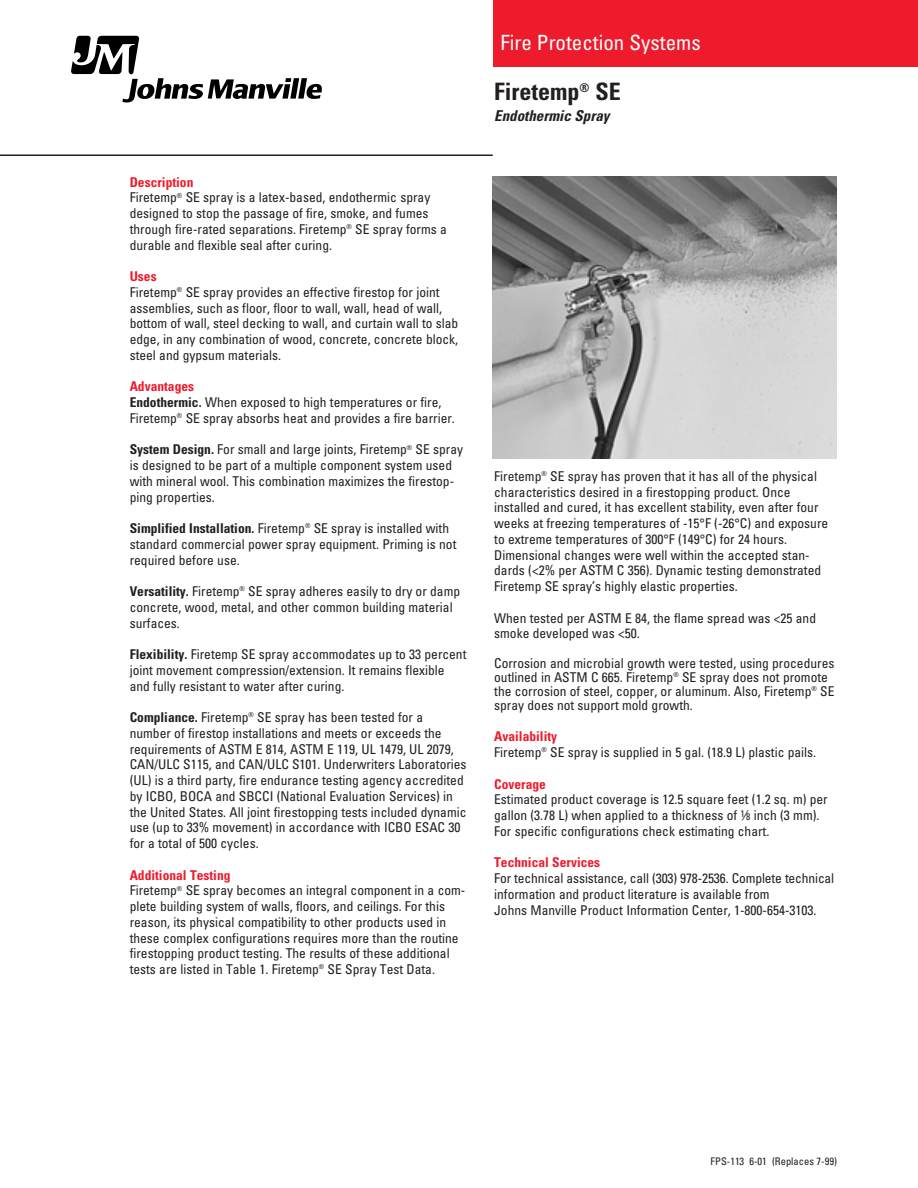
<style>
.page{position:relative;width:918px;height:1188px;background:#fff}
.page>*{position:absolute;margin:0;border:0;box-sizing:border-box;transform-origin:0 0}
.t1{font:700 condensed 24px "Univers";color:#231f20}
.t2{font:condensed 21px "Univers";color:#fff}
.t3{font:italic 700 condensed 15px "Univers";color:#231f20}
.t4{font:condensed 13.5px/15.8px "Univers";color:#231f20}
.t5{font:700 condensed 13.5px "Univers";color:#ee1b2c}
.t6{font:condensed 10.5px "Univers";color:#231f20}
.s1{font-weight:700;color:#ee1b2c}
.s2{font-weight:700}
.s3{font-size:9.6px}
</style>
<div class="page">
<svg style="left:71px;top:36px;width:251px;height:66px"></svg>
<div style="left:493px;top:0;width:425px;height:68px;background:#ee1b2c"></div>
<hr style="left:0;top:154px;width:493px;height:2px;background:#231f20">
<img style="left:493px;top:176px;width:344px;height:283px">
<p class="t4" style="left:130px;top:175px;width:319px"><span class="s1">Description<br></span>Firetemp<sup>®</sup> SE spray is a latex-based, endothermic spray designed to stop the passage of fire, smoke, and fumes through fire-rated separations. Firetemp<sup>®</sup> SE spray forms a durable and flexible seal after curing.</p>
<p class="t4" style="left:130px;top:270px;width:330px"><span class="s1">Uses<br></span>Firetemp<sup>®</sup> SE spray provides an effective firestop for joint assemblies, such as floor, floor to wall, wall, head of wall, bottom of wall, steel decking to wall, and curtain wall to slab edge, in any combination of wood, concrete, concrete block, steel and gypsum materials.</p>
<p class="t4" style="left:130px;top:380px;width:327px"><span class="s1">Advantages<br></span><span class="s2">Endothermic.</span> When exposed to high temperatures or fire,<br>Firetemp<sup>®</sup> SE spray absorbs heat and provides a fire barrier.</p>
<p class="t4" style="left:130px;top:443px;width:335px"><span class="s2">System Design.</span> For small and large joints, Firetemp<sup>®</sup> SE spray is designed to be part of a multiple component system used with mineral wool. This combination maximizes the firestop&shy;ping properties.</p>
<p class="t4" style="left:130px;top:522px;width:328px"><span class="s2">Simplified Installation.</span> Firetemp<sup>®</sup> SE spray is installed with standard commercial power spray equipment. Priming is not required before use.</p>
<p class="t4" style="left:130px;top:585px;width:332px"><span class="s2">Versatility.</span> Firetemp<sup>®</sup> SE spray adheres easily to dry or damp concrete, wood, metal, and other common building material surfaces.</p>
<p class="t4" style="left:130px;top:648px;width:338px"><span class="s2">Flexibility.</span> Firetemp SE spray accommodates up to 33 percent joint movement compression/extension. It remains flexible and fully resistant to water after curing.</p>
<p class="t4" style="left:130px;top:711px;width:338px"><span class="s2">Compliance.</span> Firetemp<sup>®</sup> SE spray has been tested for a number of firestop installations and meets or exceeds the requirements of ASTM E 814, ASTM E 119, UL 1479, UL 2079, CAN/ULC S115, and CAN/ULC S101. Underwriters Laboratories (UL) is a third party, fire endurance testing agency accredited by ICBO, BOCA and SBCCI (National Evaluation Services) in the United States. All joint firestopping tests included dynamic use (up to 33% movement) in accordance with ICBO ESAC 30 for a total of 500 cycles.</p>
<p class="t4" style="left:130px;top:868px;width:337px"><span class="s1">Additional Testing<br></span>Firetemp<sup>®</sup> SE spray becomes an integral component in a com&shy;plete building system of walls, floors, and ceilings. For this reason, its physical compatibility to other products used in these complex configurations requires more than the routine firestopping product testing. The results of these additional tests are listed in Table 1. Firetemp<sup>®</sup> SE Spray Test Data.</p>
<h2 class="t2" style="left:500px;top:35px;width:202px">Fire Protection Systems</h2>
<h1 class="t1" style="left:494px;top:83px;width:128px">Firetemp<sup>®</sup> SE</h1>
<p class="t3" style="left:494px;top:110px;width:120px">Endothermic Spray</p>
<p class="t4" style="left:494px;top:469px;width:336px">Firetemp<sup>®</sup> SE spray has proven that it has all of the physical characteristics desired in a firestopping product. Once installed and cured, it has excellent stability, even after four weeks at freezing temperatures of -15°F (-26°C) and exposure to extreme temperatures of 300°F (149°C) for 24 hours.<br>Dimensional changes were well within the accepted stan&shy;dards (&lt;2% per ASTM C 356). Dynamic testing demonstrated Firetemp SE spray’s highly elastic properties.</p>
<p class="t4" style="left:494px;top:611px;width:323px">When tested per ASTM E 84, the flame spread was &lt;25 and smoke developed was &lt;50.</p>
<p class="t4" style="left:494px;top:657px;width:342px;line-height:14px">Corrosion and microbial growth were tested, using procedures outlined in ASTM C 665. Firetemp<sup>®</sup> SE spray does not promote the corrosion of steel, copper, or aluminum. Also, Firetemp<sup>®</sup> SE spray does not support mold growth.</p>
<p class="t4" style="left:494px;top:730px;width:323px"><span class="s1">Availability<br></span>Firetemp<sup>®</sup> SE spray is supplied in 5 gal. (18.9 L) plastic pails.</p>
<p class="t5" style="left:494px;top:779px;width:53px">Coverage</p>
<p class="t4" style="left:494px;top:793px;width:335px">Estimated product coverage is 12.5 square feet (1.2 sq. m) per gallon (3.78 L) when applied to a thickness of <sup>1</sup>⁄<span class="s3">8</span> inch (3 mm).<br>For specific configurations check estimating chart.</p>
<p class="t5" style="left:494px;top:858px;width:108px">Technical Services</p>
<p class="t4" style="left:494px;top:872px;width:342px">For technical assistance, call (303) 978-2536. Complete technical information and product literature is available from<br>Johns Manville Product Information Center, 1-800-654-3103.</p>
<p class="t6" style="left:711px;top:1158px;width:128px">FPS-113 6-01 (Replaces 7-99)</p>
</div>
